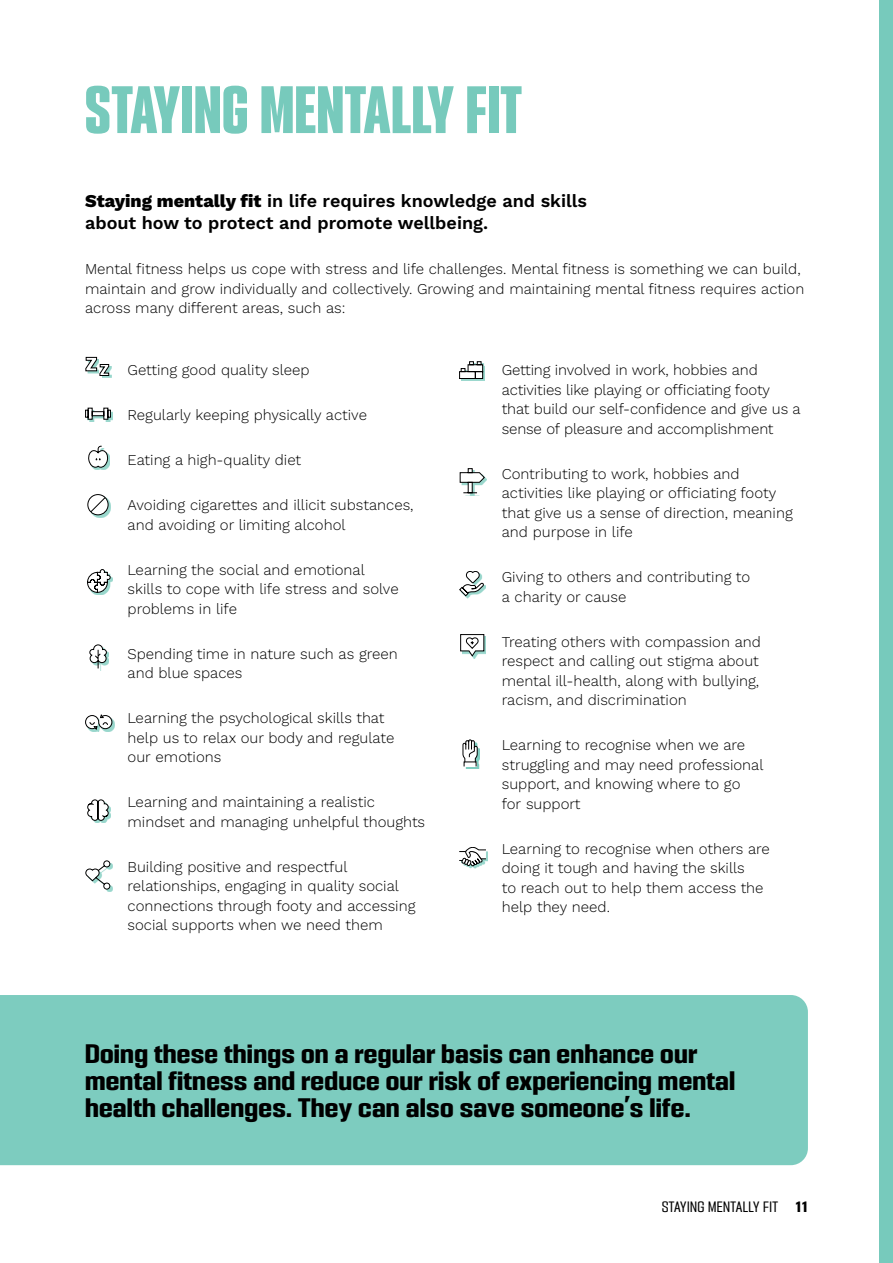
<style>
.page{position:relative;width:893px;height:1263px;background:#fff}
.page>*{position:absolute;margin:0;border:0;box-sizing:border-box;transform-origin:0 0}
.t1{font:60px "PODIUM Sharp 2.11";letter-spacing:.02em;color:#77cabc}
.t2{font:24px/27px "PODIUM Sharp 4.10";letter-spacing:.01em;color:#000}
.t3{font:600 18px/22.5px "Work Sans";color:#000}
.t4{font:300 15px/19.5px "Work Sans";color:#000}
.t5{font:13.5px "PODIUM Sharp 4.7";letter-spacing:.03em;color:#000}
.t6{font:13.5px "PODIUM Sharp 4.10";color:#000}
.s1{font-weight:800}
</style>
<div class="page">
<div style="left:0;top:995px;width:808px;height:170px;background:#7dccbf"></div>
<div style="left:102px;top:366px;width:9px;height:12px;background:#77cabc;opacity:.75"></div>
<svg style="left:85px;top:357px;width:24px;height:19px"></svg>
<div style="left:461px;top:363px;width:24px;height:18px;background:#77cabc;opacity:.75"></div>
<svg style="left:459px;top:361px;width:24px;height:18px"></svg>
<div style="left:462px;top:470px;width:25px;height:25px;background:#77cabc;opacity:.75"></div>
<svg style="left:459px;top:468px;width:26px;height:25px"></svg>
<div style="left:461px;top:573px;width:25px;height:25px;background:#77cabc;opacity:.75"></div>
<svg style="left:459px;top:571px;width:25px;height:26px"></svg>
<div style="left:462px;top:636px;width:24px;height:23px;background:#77cabc;opacity:.75"></div>
<svg style="left:460px;top:634px;width:24px;height:23px"></svg>
<div style="left:465px;top:742px;width:15px;height:27px;background:#77cabc;opacity:.75"></div>
<div style="left:465px;top:742px;width:15px;height:24px;background:#77cabc;opacity:.75"></div>
<svg style="left:462px;top:739px;width:16px;height:25px"></svg>
<div style="left:466px;top:764px;width:13px;height:5px;background:#77cabc;opacity:.75"></div>
<svg style="left:464px;top:762px;width:12px;height:4px"></svg>
<div style="left:461px;top:849px;width:27px;height:19px;background:#77cabc;opacity:.75"></div>
<svg style="left:459px;top:847px;width:28px;height:20px"></svg>
<div style="left:87px;top:410px;width:26px;height:12px;background:#77cabc;opacity:.75"></div>
<hr style="left:88px;top:408px;width:4px;height:11px;background:#fff">
<hr style="left:104px;top:408px;width:4px;height:11px;background:#fff">
<hr style="left:92px;top:412px;width:12px;height:4px;background:#fff">
<div style="left:88px;top:408px;width:5px;height:12px;border:1px solid #000"></div>
<svg style="left:85px;top:410px;width:3px;height:8px"></svg>
<div style="left:103px;top:408px;width:5px;height:12px;border:1px solid #000"></div>
<svg style="left:108px;top:410px;width:3px;height:8px"></svg>
<div style="left:92px;top:411px;width:12px;height:5px;border:1px solid #000"></div>
<div style="left:90px;top:448px;width:20px;height:22px;background:#77cabc;opacity:.75"></div>
<svg style="left:88px;top:446px;width:21px;height:22px"></svg>
<div style="left:90px;top:496px;width:21px;height:21px;background:#77cabc;opacity:.75"></div>
<svg style="left:88px;top:495px;width:20px;height:20px"></svg>
<div style="left:87px;top:494px;width:21px;height:21px;border:1px solid #000;border-radius:50%"></div>
<svg style="left:90px;top:497px;width:16px;height:16px"></svg>
<div style="left:89px;top:571px;width:24px;height:24px;background:#77cabc;opacity:.75"></div>
<svg style="left:87px;top:569px;width:24px;height:24px"></svg>
<div style="left:92px;top:647px;width:17px;height:24px;background:#77cabc;opacity:.75"></div>
<svg style="left:89px;top:644px;width:18px;height:25px"></svg>
<div style="left:88px;top:717px;width:27px;height:15px;background:#77cabc;opacity:.75"></div>
<svg style="left:85px;top:714px;width:28px;height:17px"></svg>
<div style="left:89px;top:802px;width:22px;height:21px;background:#77cabc;opacity:.75"></div>
<svg style="left:87px;top:799px;width:22px;height:22px"></svg>
<div style="left:88px;top:863px;width:24px;height:28px;background:#77cabc;opacity:.75"></div>
<svg style="left:85px;top:860px;width:26px;height:30px"></svg>
<div style="left:880px;top:0;width:13px;height:1263px;background:#77cabc"></div>
<h1 class="t1" style="left:85px;top:71px;width:438px">STAYING MENTALLY FIT</h1>
<p class="t3" style="left:85px;top:188px;width:504px"><span class="s1">Staying mentally fit</span> in life requires knowledge and skills about how to protect and promote wellbeing.</p>
<p class="t4" style="left:85px;top:259px;width:721px">Mental fitness helps us cope with stress and life challenges. Mental fitness is something we can build, maintain and grow individually and collectively. Growing and maintaining mental fitness requires action across many different areas, such as:</p>
<p class="t4" style="left:128px;top:360px;width:184px">Getting good quality sleep</p>
<p class="t4" style="left:128px;top:405px;width:241px">Regularly keeping physically active</p>
<p class="t4" style="left:128px;top:450px;width:175px">Eating a high-quality diet</p>
<p class="t4" style="left:128px;top:495px;width:288px">Avoiding cigarettes and illicit substances, and avoiding or limiting alcohol</p>
<p class="t4" style="left:128px;top:559px;width:273px">Learning the social and emotional skills to cope with life stress and solve problems in life</p>
<p class="t4" style="left:128px;top:643px;width:272px">Spending time in nature such as green and blue spaces</p>
<p class="t4" style="left:128px;top:708px;width:268px">Learning the psychological skills that help us to relax our body and regulate our emotions</p>
<p class="t4" style="left:128px;top:792px;width:299px">Learning and maintaining a realistic mindset and managing unhelpful thoughts</p>
<p class="t4" style="left:128px;top:856px;width:289px">Building positive and respectful relationships, engaging in quality social connections through footy and accessing social supports when we need them</p>
<p class="t4" style="left:502px;top:360px;width:300px">Getting involved in work, hobbies and activities like playing or officiating footy that build our self-confidence and give us a sense of pleasure and accomplishment</p>
<p class="t4" style="left:502px;top:463px;width:292px">Contributing to work, hobbies and activities like playing or officiating footy that give us a sense of direction, meaning and purpose in life</p>
<p class="t4" style="left:502px;top:567px;width:250px">Giving to others and contributing to a charity or cause</p>
<p class="t4" style="left:502px;top:631px;width:261px">Treating others with compassion and respect and calling out stigma about mental ill-health, along with bullying, racism, and discrimination</p>
<p class="t4" style="left:502px;top:735px;width:263px">Learning to recognise when we are struggling and may need professional support, and knowing where to go for support</p>
<p class="t4" style="left:502px;top:838px;width:270px">Learning to recognise when others are doing it tough and having the skills<br>to reach out to help them access the help they need.</p>
<h2 class="t2" style="left:85px;top:1039px;width:652px">Doing these things on a regular basis can enhance our mental fitness and reduce our risk of experiencing mental health challenges. They can also save someone’s life.</h2>
<p class="t5" style="left:662px;top:1198px;width:118px">STAYING MENTALLY FIT</p>
<p class="t6" style="left:796px;top:1198px;width:14px">11</p>
</div>
